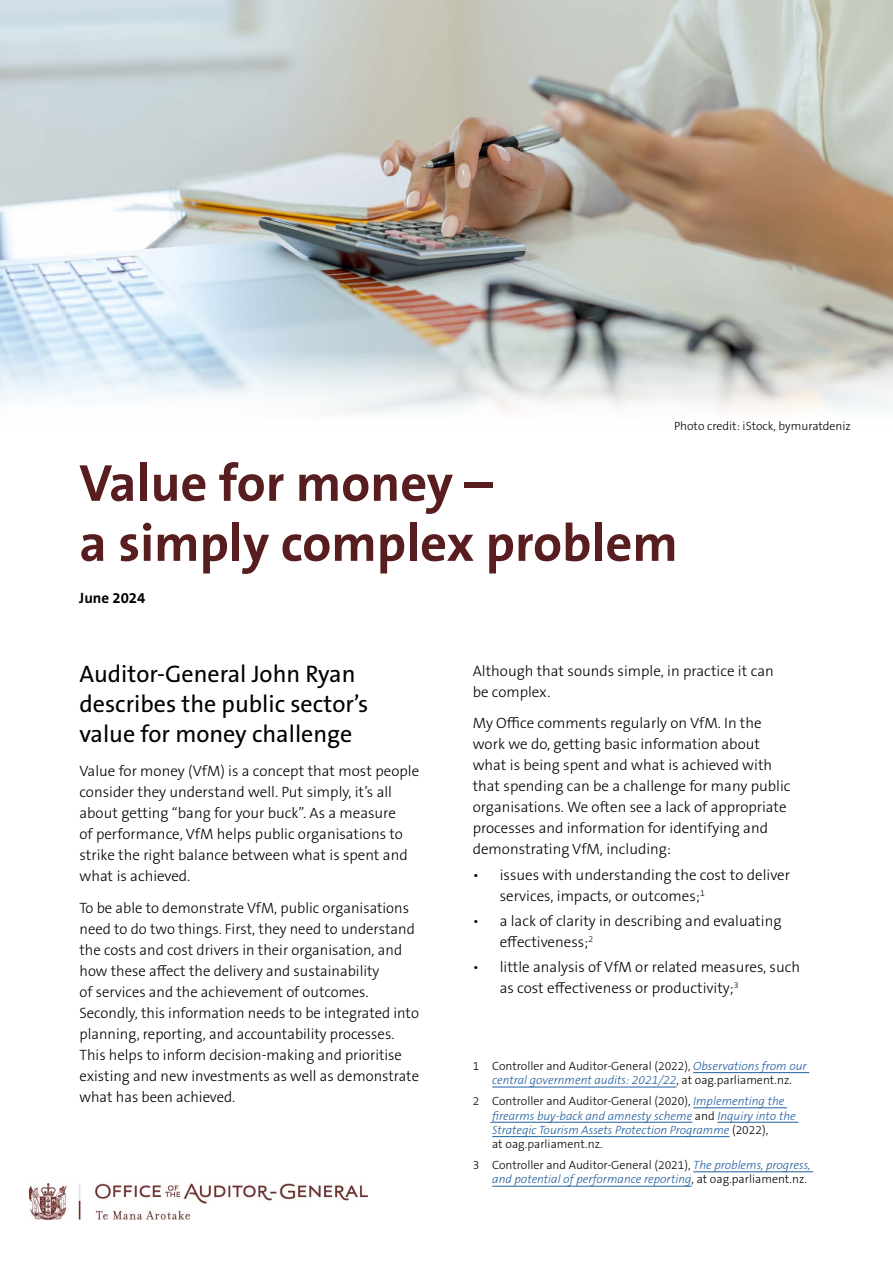
<style>
.page{position:relative;width:893px;height:1263px;background:#fff}
.page>*{position:absolute;margin:0;border:0;box-sizing:border-box;transform-origin:0 0}
.t1{font:700 52.5px/60px "The Sans OT7";color:#571d1f}
.t2{font:24px/30px "The Sans OT5 Plain";color:#000}
.t3{font:300 15px/21px "The Sans OT3";color:#000}
.t4{font:700 15px "The Sans OT7";color:#000}
.t5{font:300 12px/14.4px "The Sans OT3";color:#000;text-align:center}
.t6{font:italic 300 12px/14.4px "The Sans OT3";color:#215e9e}
.s1{font-style:italic;color:#215e9e}
.s2{font-style:normal;color:#000}
</style>
<div class="page">
<img style="left:30px;top:1183px;width:337px;height:37px">
<img style="left:0;top:0;width:893px;height:412px">
<hr style="left:693px;top:1072px;width:116px;height:1px;background:#215e9e">
<hr style="left:492px;top:1087px;width:184px;height:1px;background:#215e9e">
<hr style="left:693px;top:1107px;width:94px;height:1px;background:#215e9e">
<hr style="left:492px;top:1122px;width:200px;height:1px;background:#215e9e">
<hr style="left:717px;top:1122px;width:81px;height:1px;background:#215e9e">
<hr style="left:492px;top:1136px;width:237px;height:1px;background:#215e9e">
<hr style="left:693px;top:1171px;width:120px;height:1px;background:#215e9e">
<hr style="left:492px;top:1186px;width:200px;height:1px;background:#215e9e">
<p class="t5" style="left:674px;top:419px;width:178px">Photo credit: iStock, bymuratdeniz</p>
<h1 class="t1" style="left:79px;top:453px;width:600px">Value for money –<br>a simply complex problem</h1>
<p class="t4" style="left:79px;top:588px;width:68px">June 2024</p>
<h2 class="t2" style="left:80px;top:659px;width:290px">Auditor-General John Ryan describes the public sector’s value for money challenge</h2>
<p class="t3" style="left:80px;top:760px;width:341px">Value for money (VfM) is a concept that most people consider they understand well. Put simply, it’s all about getting “bang for your buck”. As a measure<br>of performance, VfM helps public organisations to strike the right balance between what is spent and what is achieved.</p>
<p class="t3" style="left:80px;top:897px;width:341px">To be able to demonstrate VfM, public organisations need to do two things. First, they need to understand the costs and cost drivers in their organisation, and how these affect the delivery and sustainability<br>of services and the achievement of outcomes.<br>Secondly, this information needs to be integrated into planning, reporting, and accountability processes.<br>This helps to inform decision-making and prioritise existing and new investments as well as demonstrate what has been achieved.</p>
<p class="t3" style="left:473px;top:660px;width:303px">Although that sounds simple, in practice it can be complex.</p>
<p class="t3" style="left:473px;top:713px;width:319px">My Office comments regularly on VfM. In the work we do, getting basic information about what is being spent and what is achieved with that spending can be a challenge for many public organisations. We often see a lack of appropriate processes and information for identifying and demonstrating VfM, including:</p>
<p class="t3" style="left:500px;top:864px;width:292px;text-indent:-27px">• issues with understanding the cost to deliver services, impacts, or outcomes;<sup>1</sup></p>
<p class="t3" style="left:500px;top:910px;width:283px;text-indent:-27px">• a lack of clarity in describing and evaluating effectiveness;<sup>2</sup></p>
<p class="t3" style="left:500px;top:956px;width:302px;text-indent:-27px">• little analysis of VfM or related measures, such as cost effectiveness or productivity;<sup>3</sup></p>
<p class="t5" style="left:473px;top:1059px;width:335px">1 Controller and Auditor-General (2022), <span class="s1">Observations from our central government audits: 2021/22</span>, at oag.parliament.nz.</p>
<p class="t6" style="left:492px;top:1094px;width:305px;text-indent:-20px"><span class="s2">2 Controller and Auditor-General (2020),</span> Implementing the firearms buy-back and amnesty scheme <span class="s2">and</span> Inquiry into the Strategic Tourism Assets Protection Programme <span class="s2">(2022),<br>at oag.parliament.nz.</span></p>
<p class="t5" style="left:492px;top:1158px;width:320px;text-align:left;text-indent:-20px">3 Controller and Auditor-General (2021), <span class="s1">The problems, progress, and potential of performance reporting</span>, at oag.parliament.nz.</p>
</div>
